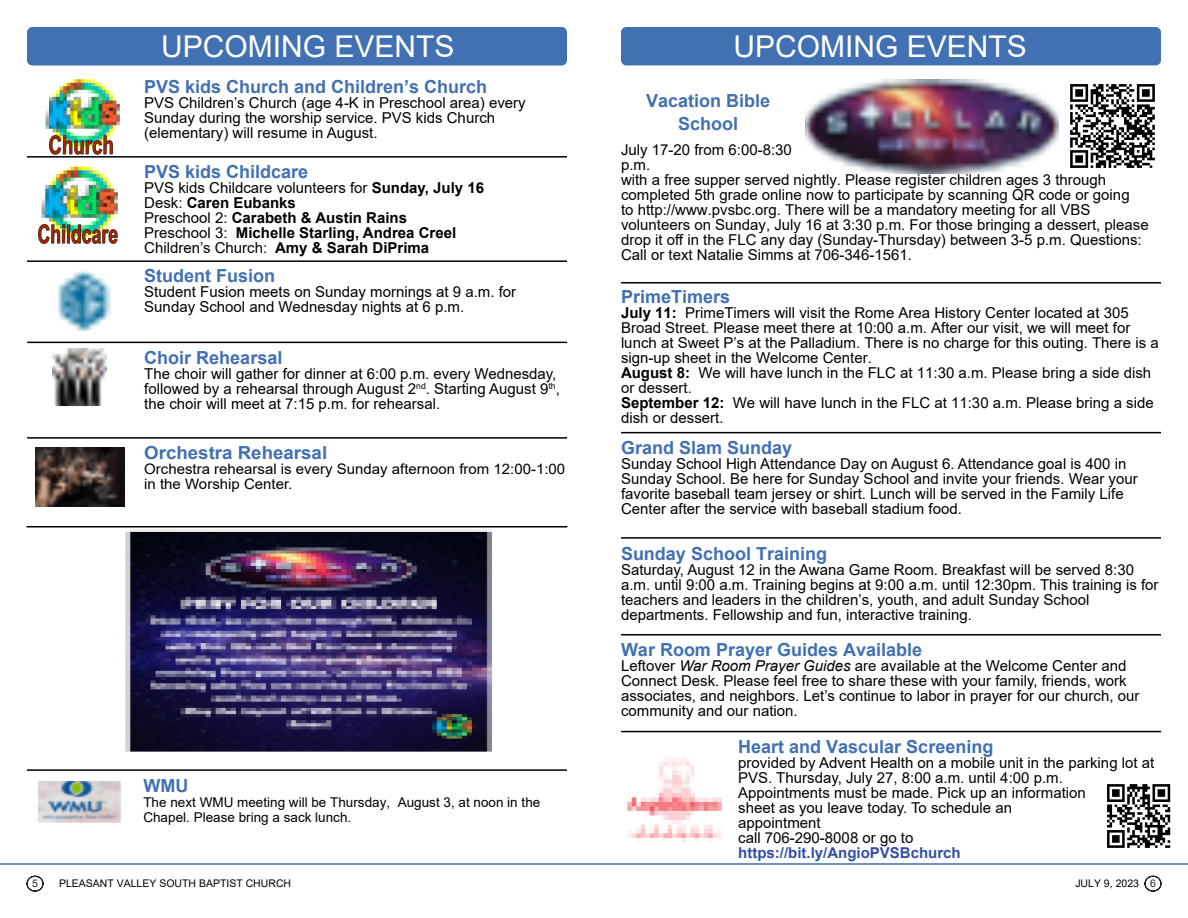
<style>
.page{position:relative;width:1188px;height:918px;background:#fff}
.page>*{position:absolute;margin:0;border:0;box-sizing:border-box;transform-origin:0 0}
.t1{font:30px "Arial";color:#fff}
.t2{font:700 18px/22.5px "Arial";color:#4270b2;text-align:center}
.t3{font:700 18px "Arial";color:#4270b2;scale:1.04 1}
.t4{font:15px/15px "Arial";color:#000}
.t5{font:700 15px/15px "Arial";color:#000}
.t6{font:700 15px "Arial";color:#344fa2}
.t7{font:14.4px/15px "Arial";color:#000;scale:1.04 1}
.t8{font:13.5px/15px "Arial";color:#000}
.t9{font:10.5px "Arial";color:#000}
.t10{font:10.5px "Arial";color:#231f20}
.s1{font-weight:400}
.s2{font-weight:700}
.s3{font-style:italic}
.s4{color:#231f20}
</style>
<div class="page">
<svg style="left:26px;top:875px;width:18px;height:17px"></svg>
<svg style="left:1144px;top:875px;width:18px;height:17px"></svg>
<hr style="left:0;top:863px;width:1188px;height:2px;background:#4270b2">
<hr style="left:27px;top:156px;width:540px;height:2px;background:#000">
<img style="left:41px;top:166px;width:77px;height:75px">
<img style="left:39px;top:224px;width:78px;height:20px">
<hr style="left:27px;top:769px;width:540px;height:2px;background:#000">
<img style="left:39px;top:782px;width:82px;height:41px">
<img style="left:45px;top:79px;width:75px;height:57px">
<img style="left:49px;top:136px;width:64px;height:19px">
<hr style="left:27px;top:260px;width:540px;height:2px;background:#000">
<img style="left:58px;top:269px;width:53px;height:63px">
<hr style="left:27px;top:342px;width:540px;height:1px;background:#000">
<img style="left:53px;top:348px;width:53px;height:58px">
<hr style="left:621px;top:731px;width:540px;height:1px;background:#000">
<img style="left:1107px;top:784px;width:64px;height:64px">
<img style="left:627px;top:757px;width:95px;height:85px">
<hr style="left:621px;top:537px;width:540px;height:2px;background:#000">
<hr style="left:621px;top:634px;width:540px;height:1px;background:#000">
<hr style="left:621px;top:432px;width:540px;height:1px;background:#000">
<img style="left:805px;top:79px;width:254px;height:94px">
<img style="left:1070px;top:84px;width:85px;height:84px">
<hr style="left:27px;top:437px;width:540px;height:2px;background:#000">
<img style="left:36px;top:447px;width:89px;height:59px">
<hr style="left:621px;top:282px;width:540px;height:2px;background:#000">
<img style="left:51px;top:527px;width:516px;height:225px">
<hr style="left:27px;top:526px;width:540px;height:1px;background:#000">
<div style="left:621px;top:27px;width:540px;height:38px;background:#4170b3;border-radius:5px"></div>
<div style="left:27px;top:27px;width:540px;height:39px;background:#4170b3;border-radius:5px"></div>
<h1 class="t1" style="left:161px;top:35px;width:295px">UPCOMING EVENTS</h1>
<h1 class="t1" style="left:734px;top:36px;width:295px">UPCOMING EVENTS</h1>
<p class="t2" style="left:144px;top:77px;width:345px">PVS kids Church and Children’s Church</p>
<p class="t4" style="left:144px;top:96px;width:383px">PVS Children’s Church (age 4-K in Preschool area) every<br>Sunday during the worship service. PVS kids Church (elementary) will resume in August.</p>
<p class="t2" style="left:144px;top:163px;width:166px">PVS kids Childcare</p>
<p class="t5" style="left:144px;top:182px;width:341px"><span class="s1">PVS kids Childcare volunteers for</span> Sunday, July 16<br><span class="s1">Desk:</span> Caren Eubanks<br><span class="s1">Preschool 2:</span> Carabeth &amp; Austin Rains<br><span class="s1">Preschool 3:</span> Michelle Starling, Andrea Creel <span class="s1">Children’s Church:</span> Amy &amp; Sarah DiPrima</p>
<p class="t2" style="left:144px;top:266px;width:132px">Student Fusion</p>
<p class="t4" style="left:144px;top:285px;width:373px">Student Fusion meets on Sunday mornings at 9 a.m. for<br>Sunday School and Wednesday nights at 6 p.m.</p>
<p class="t2" style="left:144px;top:348px;width:140px">Choir Rehearsal</p>
<p class="t4" style="left:144px;top:368px;width:417px">The choir will gather for dinner at 6:00 p.m. every Wednesday, followed by a rehearsal through August 2<sup>nd</sup>. Starting August 9<sup>th</sup>, the choir will meet at 7:15 p.m. for rehearsal.</p>
<p class="t3" style="left:144px;top:446px;width:177px">Orchestra Rehearsal</p>
<p class="t7" style="left:144px;top:462px;width:406px">Orchestra rehearsal is every Sunday afternoon from 12:00-1:00 in the Worship Center.</p>
<p class="t2" style="left:143px;top:776px;width:46px">WMU</p>
<p class="t8" style="left:143px;top:796px;width:398px">The next WMU meeting will be Thursday, August 3, at noon in the<br>Chapel. Please bring a sack lunch.</p>
<p class="t2" style="left:646px;top:91px;width:126px">Vacation Bible<br>School</p>
<p class="t4" style="left:621px;top:144px;width:529px">July 17-20 from 6:00-8:30<br>p.m.<br>with a free supper served nightly. Please register children ages 3 through completed 5th grade online now to participate by scanning QR code or going<br>to http://www.pvsbc.org. There will be a mandatory meeting for all VBS volunteers on Sunday, July 16 at 3:30 p.m. For those bringing a dessert, please drop it off in the FLC any day (Sunday-Thursday) between 3-5 p.m. Questions:<br>Call or text Natalie Simms at 706-346-1561.</p>
<p class="t2" style="left:621px;top:287px;width:111px">PrimeTimers</p>
<p class="t4" style="left:621px;top:307px;width:539px"><span class="s2">July 11:</span> PrimeTimers will visit the Rome Area History Center located at 305<br>Broad Street. Please meet there at 10:00 a.m. After our visit, we will meet for lunch at Sweet P’s at the Palladium. There is no charge for this outing. There is a sign-up sheet in the Welcome Center.<br><span class="s2">August 8:</span> We will have lunch in the FLC at 11:30 a.m. Please bring a side dish or dessert.<br><span class="s2">September 12:</span> We will have lunch in the FLC at 11:30 a.m. Please bring a side dish or dessert.</p>
<p class="t2" style="left:621px;top:438px;width:173px">Grand Slam Sunday</p>
<p class="t4" style="left:621px;top:458px;width:518px">Sunday School High Attendance Day on August 6. Attendance goal is 400 in Sunday School. Be here for Sunday School and invite your friends. Wear your favorite baseball team jersey or shirt. Lunch will be served in the Family Life Center after the service with baseball stadium food.</p>
<p class="t2" style="left:621px;top:544px;width:208px">Sunday School Training</p>
<p class="t4" style="left:621px;top:563px;width:539px">Saturday, August 12 in the Awana Game Room. Breakfast will be served 8:30 a.m. until 9:00 a.m. Training begins at 9:00 a.m. until 12:30pm. This training is for teachers and leaders in the children’s, youth, and adult Sunday School departments. Fellowship and fun, interactive training.</p>
<p class="t2" style="left:621px;top:640px;width:303px">War Room Prayer Guides Available</p>
<p class="t4" style="left:621px;top:660px;width:520px">Leftover <span class="s3">War Room Prayer Guides</span> are available at the Welcome Center and Connect Desk. Please feel free to share these with your family, friends, work associates, and neighbors. Let’s continue to labor in prayer for our church, our community and our nation.</p>
<p class="t2" style="left:738px;top:737px;width:257px">Heart and Vascular Screening</p>
<p class="t4" style="left:738px;top:757px;width:418px">provided by Advent Health on a mobile unit in the parking lot at PVS. Thursday, July 27, 8:00 a.m. until 4:00 p.m.<br>Appointments must be made. Pick up an information<br>sheet as you leave today. To schedule an<br>appointment<br>call 706-290-8008 or go to</p>
<p class="t6" style="left:738px;top:847px;width:224px">https://bit.ly/AngioPVSBchurch</p>
<p class="t10" style="left:32px;top:880px;width:7px">5</p>
<p class="t9" style="left:59px;top:880px;width:234px">PLEASANT VALLEY SOUTH BAPTIST CHURCH</p>
<p class="t9" style="left:1075px;top:880px;width:82px">JULY 9, 2023 <span class="s4">6</span></p>
</div>
